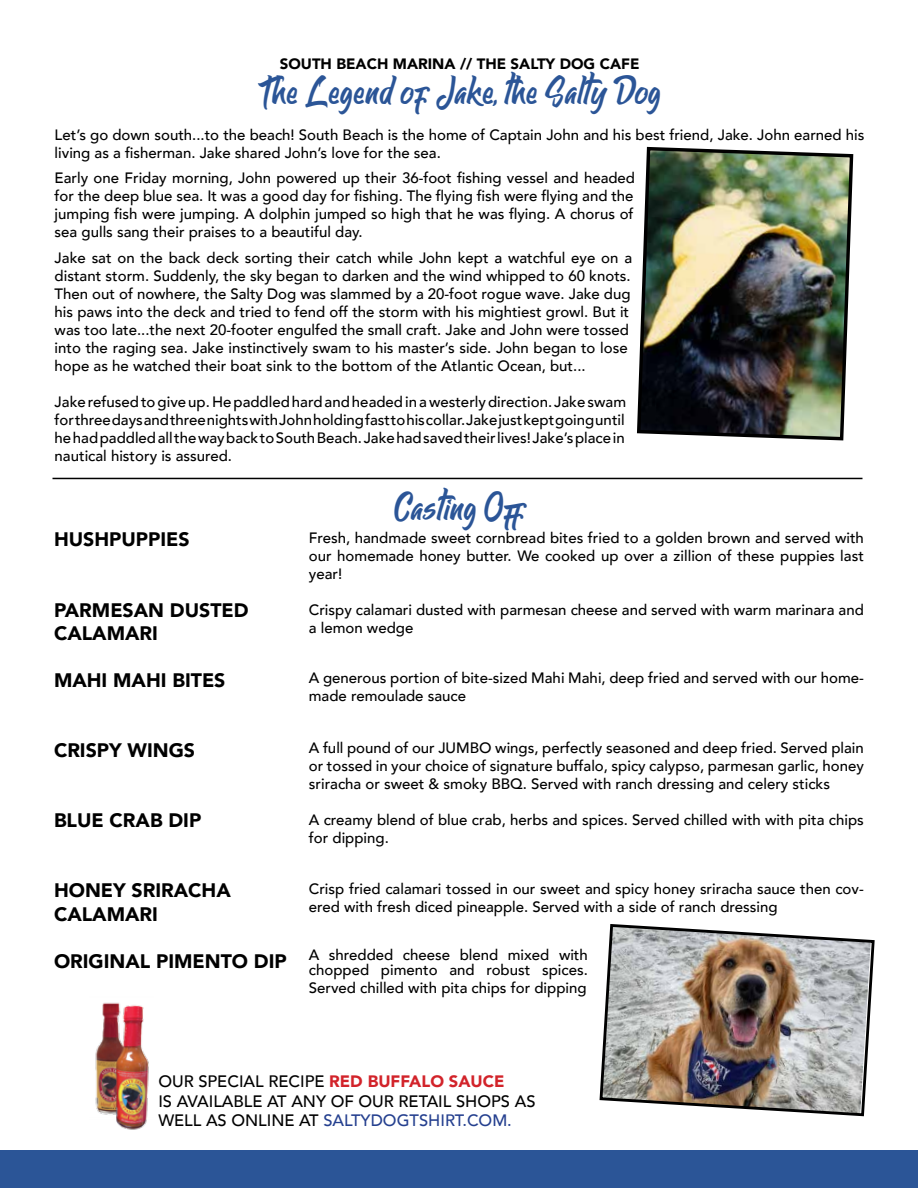
<style>
.page{position:relative;width:918px;height:1188px;background:#fff}
.page>*{position:absolute;margin:0;border:0;box-sizing:border-box;transform-origin:0 0}
.t1{font:37.5px "Stasiun";color:#2b5597}
.t2{font:900 19.5px/23.4px "Avenir";color:#000}
.t3{font:500 16.5px/19.8px "Avenir";color:#000}
.t4{font:500 15px/18px "Avenir";color:#000}
.t5{font:900 15px "Avenir";color:#000}
.s1{font-weight:900;color:#d2232a}
.s2{color:#25408f}
</style>
<div class="page">
<img style="left:599px;top:924px;width:276px;height:193px">
<hr style="left:52px;top:478px;width:810px;height:1px;background:#000">
<div style="left:1px;top:1150px;width:917px;height:38px;background:#2b5597"></div>
<img style="left:95px;top:1002px;width:54px;height:128px">
<img style="left:637px;top:146px;width:217px;height:295px">
<p class="t5" style="left:280px;top:51px;width:361px">SOUTH BEACH MARINA // THE SALTY DOG CAFE</p>
<h1 class="t1" style="left:258px;top:68px;width:405px">The Legend of Jake, the Salty Dog</h1>
<p class="t4" style="left:55px;top:125px;width:811px">Let’s go down south...to the beach! South Beach is the home of Captain John and his best friend, Jake. John earned his living as a fisherman. Jake shared John’s love for the sea.</p>
<p class="t4" style="left:55px;top:168px;width:582px;text-align:justify">Early one Friday morning, John powered up their 36-foot fishing vessel and headed for the deep blue sea. It was a good day for fishing. The flying fish were flying and the jumping fish were jumping. A dolphin jumped so high that he was flying. A chorus of sea gulls sang their praises to a beautiful day.</p>
<p class="t4" style="left:55px;top:248px;width:579px">Jake sat on the back deck sorting their catch while John kept a watchful eye on a distant storm. Suddenly, the sky began to darken and the wind whipped to 60 knots.<br>Then out of nowhere, the Salty Dog was slammed by a 20-foot rogue wave. Jake dug his paws into the deck and tried to fend off the storm with his mightiest growl. But it was too late...the next 20-footer engulfed the small craft. Jake and John were tossed into the raging sea. Jake instinctively swam to his master’s side. John began to lose hope as he watched their boat sink to the bottom of the Atlantic Ocean, but...</p>
<p class="t4" style="left:55px;top:392px;width:573px;text-align:justify">Jake refused to give up. He paddled hard and headed in a westerly direction. Jake swam for three days and three nights with John holding fast to his collar. Jake just kept going until he had paddled all the way back to South Beach. Jake had saved their lives! Jake’s place in nautical history is assured.</p>
<h2 class="t2" style="left:54px;top:527px;width:137px">HUSHPUPPIES</h2>
<h2 class="t2" style="left:54px;top:598px;width:196px">PARMESAN DUSTED<br>CALAMARI</h2>
<h2 class="t2" style="left:54px;top:668px;width:173px">MAHI MAHI BITES</h2>
<h2 class="t2" style="left:54px;top:738px;width:143px">CRISPY WINGS</h2>
<h2 class="t2" style="left:54px;top:808px;width:149px">BLUE CRAB DIP</h2>
<h2 class="t2" style="left:54px;top:878px;width:178px">HONEY SRIRACHA<br>CALAMARI</h2>
<h2 class="t2" style="left:54px;top:949px;width:234px">ORIGINAL PIMENTO DIP</h2>
<h1 class="t1" style="left:394px;top:484px;width:134px">Casting Off</h1>
<p class="t4" style="left:309px;top:528px;width:557px;text-align:justify">Fresh, handmade sweet cornbread bites fried to a golden brown and served with our homemade honey butter. We cooked up over a zillion of these puppies last year!</p>
<p class="t4" style="left:309px;top:600px;width:556px">Crispy calamari dusted with parmesan cheese and served with warm marinara and a lemon wedge</p>
<p class="t4" style="left:309px;top:668px;width:556px">A generous portion of bite-sized Mahi Mahi, deep fried and served with our home&shy;made remoulade sauce</p>
<p class="t4" style="left:309px;top:738px;width:557px;text-align:justify">A full pound of our JUMBO wings, perfectly seasoned and deep fried. Served plain or tossed in your choice of signature buffalo, spicy calypso, parmesan garlic, honey sriracha or sweet &amp; smoky BBQ. Served with ranch dressing and celery sticks</p>
<p class="t4" style="left:309px;top:810px;width:556px">A creamy blend of blue crab, herbs and spices. Served chilled with with pita chips for dipping.</p>
<p class="t4" style="left:309px;top:879px;width:556px">Crisp fried calamari tossed in our sweet and spicy honey sriracha sauce then cov&shy;ered with fresh diced pineapple. Served with a side of ranch dressing</p>
<p class="t4" style="left:309px;top:947px;width:280px;line-height:15px">A shredded cheese blend mixed with chopped pimento and robust spices.</p>
<p class="t4" style="left:309px;top:978px;width:279px">Served chilled with pita chips for dipping</p>
<p class="t3" style="left:158px;top:1070px;width:379px">OUR SPECIAL RECIPE <span class="s1">RED BUFFALO SAUCE<br></span>IS AVAILABLE AT ANY OF OUR RETAIL SHOPS AS<br>WELL AS ONLINE AT <span class="s2">SALTYDOGTSHIRT.COM.</span></p>
</div>
